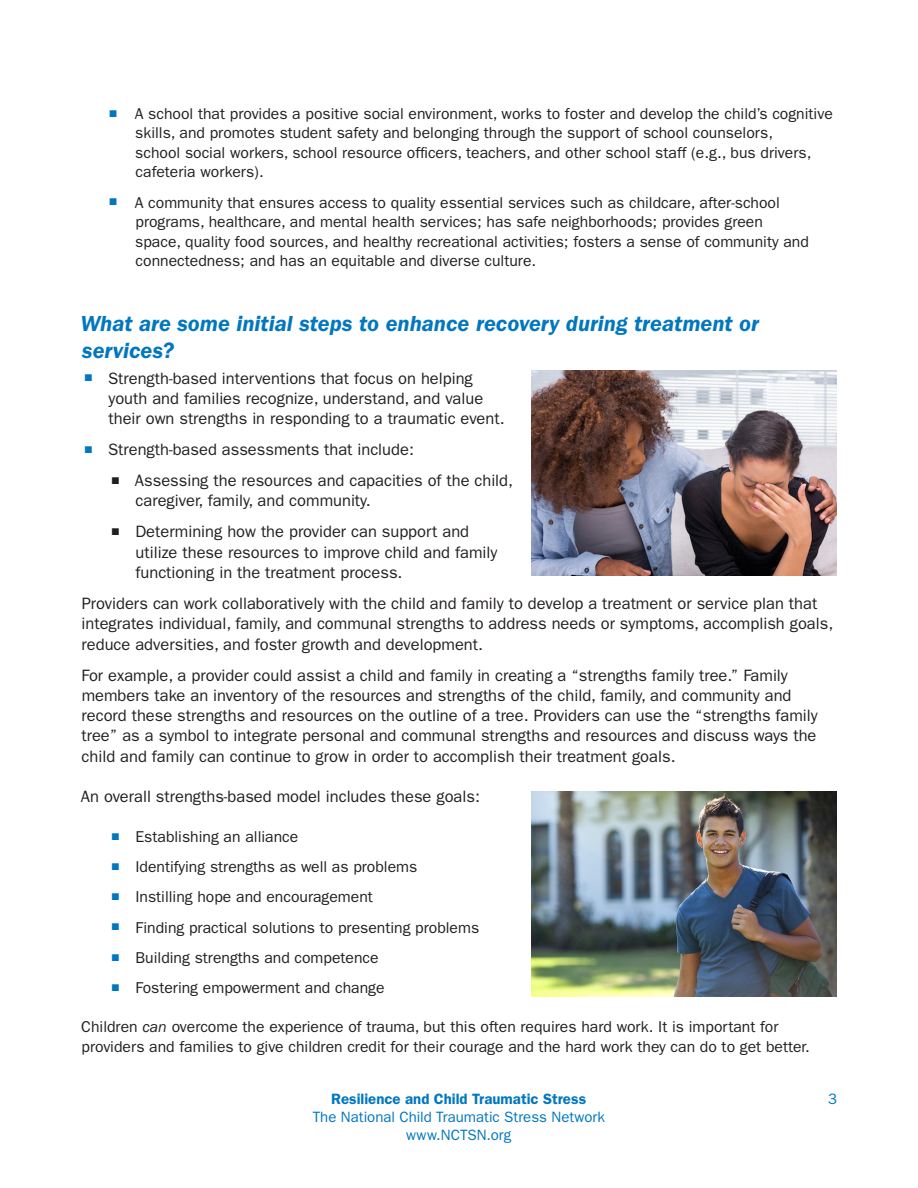
<style>
.page{position:relative;width:918px;height:1188px;background:#fff}
.page>*{position:absolute;margin:0;border:0;box-sizing:border-box;transform-origin:0 0}
.C_head{font:italic 600 22.5px/27px "ITC Franklin Gothic Std";color:#0077c0}
.Body_Text{font:16.5px/20.2px "ITC Franklin Gothic Std";color:#231f20}
.Bullet_2_Blue{font:15.75px/19.5px "ITC Franklin Gothic Std";color:#231f20}
.t1{font:15px/18px "ITC Franklin Gothic Std";color:#0077c0;text-align:center}
.t2{font:600 15px "ITC Franklin Gothic Std";color:#0077c0}
.s1{color:#0077c0}
.s2{font-style:italic}
</style>
<div class="page">
<img style="left:531px;top:791px;width:306px;height:205px">
<img style="left:531px;top:371px;width:306px;height:205px">
<p class="Bullet_2_Blue" style="left:135px;top:104px;width:699px;text-indent:-26px"><span class="s1">■</span> A school that provides a positive social environment, works to foster and develop the child’s cognitive skills, and promotes student safety and belonging through the support of school counselors,<br>school social workers, school resource officers, teachers, and other school staff (e.g., bus drivers, cafeteria workers).</p>
<p class="Bullet_2_Blue" style="left:135px;top:193px;width:675px;text-indent:-26px"><span class="s1">■</span> A community that ensures access to quality essential services such as childcare, after-school programs, healthcare, and mental health services; has safe neighborhoods; provides green space, quality food sources, and healthy recreational activities; fosters a sense of community and connectedness; and has an equitable and diverse culture.</p>
<p class="C_head" style="left:80px;top:310px;width:680px">What are some initial steps to enhance recovery during treatment or services?</p>
<p class="Body_Text" style="left:108px;top:368px;width:398px;text-indent:-24px"><span class="s1">■</span> Strength-based interventions that focus on helping youth and families recognize, understand, and value their own strengths in responding to a traumatic event.</p>
<p class="Body_Text" style="left:85px;top:440px;width:331px"><span class="s1">■</span> Strength-based assessments that include:</p>
<p class="Body_Text" style="left:136px;top:471px;width:379px;text-indent:-24px">■ Assessing the resources and capacities of the child, caregiver, family, and community.</p>
<p class="Body_Text" style="left:136px;top:522px;width:363px;text-indent:-24px">■ Determining how the provider can support and utilize these resources to improve child and family functioning in the treatment process.</p>
<p class="Body_Text" style="left:82px;top:593px;width:753px">Providers can work collaboratively with the child and family to develop a treatment or service plan that integrates individual, family, and communal strengths to address needs or symptoms, accomplish goals, reduce adversities, and foster growth and development.</p>
<p class="Body_Text" style="left:81px;top:665px;width:738px">For example, a provider could assist a child and family in creating a “strengths family tree.” Family members take an inventory of the resources and strengths of the child, family, and community and record these strengths and resources on the outline of a tree. Providers can use the “strengths family tree” as a symbol to integrate personal and communal strengths and resources and discuss ways the child and family can continue to grow in order to accomplish their treatment goals.</p>
<p class="Body_Text" style="left:81px;top:786px;width:401px">An overall strengths-based model includes these goals:</p>
<p class="Bullet_2_Blue" style="left:112px;top:827px;width:188px"><span class="s1">■</span> Establishing an alliance</p>
<p class="Bullet_2_Blue" style="left:112px;top:857px;width:307px"><span class="s1">■</span> Identifying strengths as well as problems</p>
<p class="Bullet_2_Blue" style="left:112px;top:887px;width:263px"><span class="s1">■</span> Instilling hope and encouragement</p>
<p class="Bullet_2_Blue" style="left:112px;top:918px;width:369px"><span class="s1">■</span> Finding practical solutions to presenting problems</p>
<p class="Bullet_2_Blue" style="left:112px;top:948px;width:268px"><span class="s1">■</span> Building strengths and competence</p>
<p class="Bullet_2_Blue" style="left:112px;top:978px;width:274px"><span class="s1">■</span> Fostering empowerment and change</p>
<p class="Bullet_2_Blue" style="left:81px;top:1017px;width:730px">Children <span class="s2">can</span> overcome the experience of trauma, but this often requires hard work. It is important for providers and families to give children credit for their courage and the hard work they can do to get better.</p>
<p class="t2" style="left:331px;top:1090px;width:256px">Resilience and Child Traumatic Stress</p>
<p class="t1" style="left:828px;top:1090px;width:10px">3</p>
<p class="t1" style="left:313px;top:1108px;width:294px">The National Child Traumatic Stress Network www.NCTSN.org</p>
</div>
